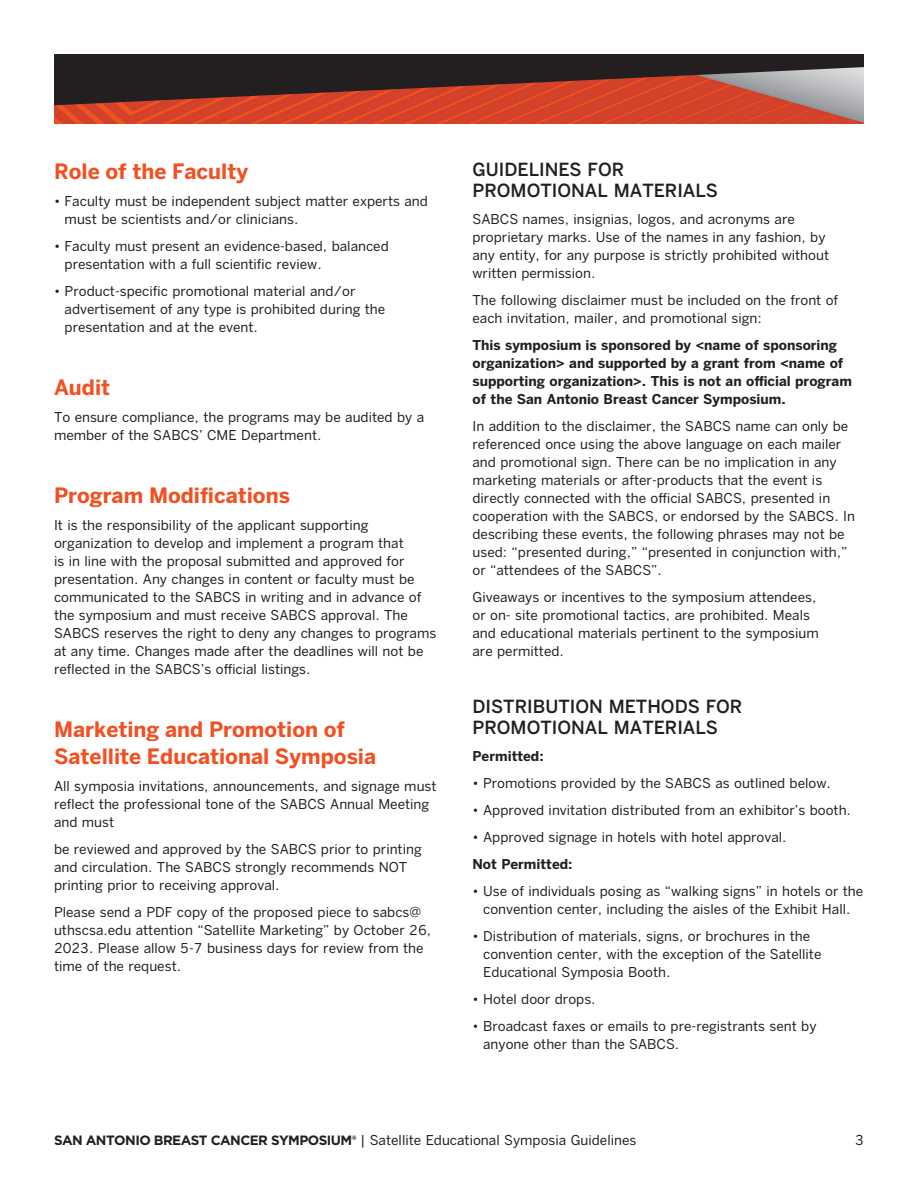
<style>
.page{position:relative;width:918px;height:1188px;background:#fff}
.page>*{position:absolute;margin:0;border:0;box-sizing:border-box;transform-origin:0 0}
.t1{font:700 21px/27px "Benton Sans";color:#f15122}
.t2{font:500 18px/21px "Benton Sans";color:#231f20}
.t3{font:13.5px/18px "Benton Sans";color:#231f20}
.t4{font:700 13.5px/18px "Benton Sans";color:#231f20}
.s1{font-family:"Gotham";font-weight:700}
</style>
<div class="page">
<img style="left:54px;top:105px;width:810px;height:18px">
<svg style="left:54px;top:54px;width:810px;height:51px;background:#603630"></svg>
<p class="t1" style="left:54px;top:157px;width:196px">Role of the Faculty</p>
<p class="t3" style="left:65px;top:191px;width:365px;text-indent:-11px">• Faculty must be independent subject matter experts and must be scientists and/or clinicians.</p>
<p class="t3" style="left:65px;top:236px;width:326px;text-indent:-11px">• Faculty must present an evidence-based, balanced presentation with a full scientific review.</p>
<p class="t3" style="left:65px;top:281px;width:322px;text-indent:-11px">• Product-specific promotional material and/or advertisement of any type is prohibited during the presentation and at the event.</p>
<p class="t1" style="left:54px;top:373px;width:58px">Audit</p>
<p class="t3" style="left:54px;top:407px;width:372px">To ensure compliance, the programs may be audited by a member of the SABCS’ CME Department.</p>
<p class="t1" style="left:54px;top:481px;width:237px">Program Modifications</p>
<p class="t3" style="left:54px;top:515px;width:384px">It is the responsibility of the applicant supporting organization to develop and implement a program that<br>is in line with the proposal submitted and approved for presentation. Any changes in content or faculty must be communicated to the SABCS in writing and in advance of the symposium and must receive SABCS approval. The SABCS reserves the right to deny any changes to programs at any time. Changes made after the deadlines will not be reflected in the SABCS’s official listings.</p>
<p class="t1" style="left:54px;top:715px;width:324px">Marketing and Promotion of<br>Satellite Educational Symposia</p>
<p class="t3" style="left:54px;top:776px;width:384px">All symposia invitations, announcements, and signage must reflect the professional tone of the SABCS Annual Meeting and must</p>
<p class="t3" style="left:54px;top:839px;width:369px">be reviewed and approved by the SABCS prior to printing and circulation. The SABCS strongly recommends NOT printing prior to receiving approval.</p>
<p class="t3" style="left:54px;top:902px;width:379px">Please send a PDF copy of the proposed piece to sabcs@ uthscsa.edu attention “Satellite Marketing” by October 26, 2023. Please allow 5-7 business days for review from the time of the request.</p>
<p class="t2" style="left:472px;top:159px;width:247px">GUIDELINES FOR<br>PROMOTIONAL MATERIALS</p>
<p class="t3" style="left:472px;top:210px;width:358px">SABCS names, insignias, logos, and acronyms are proprietary marks. Use of the names in any fashion, by any entity, for any purpose is strictly prohibited without written permission.</p>
<p class="t3" style="left:472px;top:291px;width:367px">The following disclaimer must be included on the front of each invitation, mailer, and promotional sign:</p>
<p class="t4" style="left:472px;top:336px;width:381px">This symposium is sponsored by &lt;name of sponsoring organization&gt; and supported by a grant from &lt;name of supporting organization&gt;. This is not an official program of the San Antonio Breast Cancer Symposium.</p>
<p class="t3" style="left:472px;top:417px;width:384px">In addition to the disclaimer, the SABCS name can only be referenced once using the above language on each mailer and promotional sign. There can be no implication in any marketing materials or after-products that the event is directly connected with the official SABCS, presented in cooperation with the SABCS, or endorsed by the SABCS. In describing these events, the following phrases may not be used: “presented during,” “presented in conjunction with,” or “attendees of the SABCS”.</p>
<p class="t3" style="left:472px;top:588px;width:348px">Giveaways or incentives to the symposium attendees, or on- site promotional tactics, are prohibited. Meals and educational materials pertinent to the symposium are permitted.</p>
<p class="t2" style="left:472px;top:696px;width:271px">DISTRIBUTION METHODS FOR<br>PROMOTIONAL MATERIALS</p>
<p class="t4" style="left:472px;top:747px;width:73px">Permitted:</p>
<p class="t3" style="left:472px;top:774px;width:360px">• Promotions provided by the SABCS as outlined below.</p>
<p class="t3" style="left:472px;top:801px;width:380px">• Approved invitation distributed from an exhibitor’s booth.</p>
<p class="t3" style="left:472px;top:828px;width:316px">• Approved signage in hotels with hotel approval.</p>
<p class="t4" style="left:472px;top:855px;width:102px">Not Permitted:</p>
<p class="t3" style="left:472px;top:882px;width:392px;text-align:center">• Use of individuals posing as “walking signs” in hotels or the convention center, including the aisles of the Exhibit Hall.</p>
<p class="t3" style="left:483px;top:927px;width:340px;text-indent:-11px">• Distribution of materials, signs, or brochures in the convention center, with the exception of the Satellite<br>Educational Symposia Booth.</p>
<p class="t3" style="left:472px;top:990px;width:125px">• Hotel door drops.</p>
<p class="t3" style="left:483px;top:1017px;width:335px;text-indent:-11px">• Broadcast faxes or emails to pre-registrants sent by anyone other than the SABCS.</p>
<p class="t3" style="left:54px;top:1131px;width:584px"><span class="s1">SAN ANTONIO BREAST CANCER SYMPOSIUM®</span> | Satellite Educational Symposia Guidelines</p>
<p class="t3" style="left:855px;top:1131px;width:10px">3</p>
</div>
